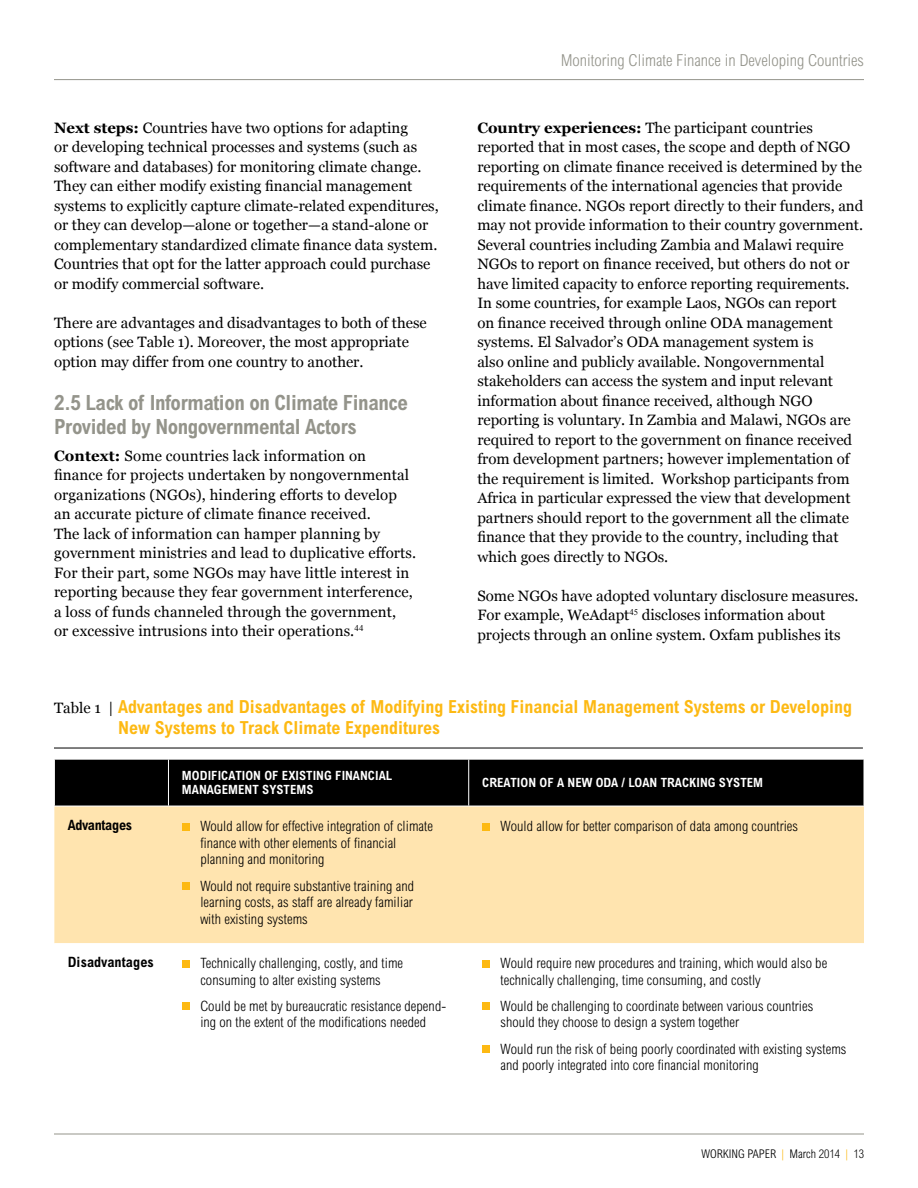
<style>
.page{position:relative;width:918px;height:1188px;background:#fff}
.page>*{position:absolute;margin:0;border:0;box-sizing:border-box;transform-origin:0 0}
.t1{font:700 condensed 21px/24px "Arial MT Std";letter-spacing:-.02em;color:#94948b}
.t2{font:700 condensed 18px/21px "Arial MT Std";color:#fdb913}
.t3{font:300 condensed 16.5px "Arial MT Std";color:#94948b}
.t4{font:15px/19.5px "Georgia";color:#000}
.t5{font:300 condensed 14.25px/16.5px "Arial MT Std";letter-spacing:.005em;color:#000}
.t6{font:700 condensed 14.25px "Arial MT Std";letter-spacing:-.005em;color:#000}
.t7{font:700 condensed 12.75px/13.5px "Arial MT Std";letter-spacing:.005em;color:#fff}
.t8{font:300 condensed 12px "Arial MT Std";color:#000}
.s1{font-weight:700}
.s2{font-family:"Georgia";font-weight:400;font-stretch:normal;font-size:15px;color:#000}
.s3{color:#fdb913}
</style>
<div class="page">
<hr style="left:54px;top:79px;width:810px;height:1px;background:#94948b">
<hr style="left:54px;top:1134px;width:810px;height:1px;background:#94948b">
<hr style="left:54px;top:748px;width:809px;height:1px;background:#000">
<div style="left:55px;top:760px;width:809px;height:46px;background:#000"></div>
<div style="left:54px;top:807px;width:810px;height:136px;background:#ffe4af"></div>
<hr style="left:168px;top:760px;width:1px;height:46px;background:#fff">
<hr style="left:468px;top:760px;width:1px;height:46px;background:#fff">
<div style="left:182px;top:823px;width:7px;height:8px;background:#fdb913"></div>
<div style="left:182px;top:882px;width:7px;height:8px;background:#fdb913"></div>
<div style="left:482px;top:823px;width:8px;height:8px;background:#fdb913"></div>
<div style="left:182px;top:960px;width:7px;height:7px;background:#fdb913"></div>
<div style="left:182px;top:1003px;width:7px;height:7px;background:#fdb913"></div>
<div style="left:482px;top:960px;width:8px;height:7px;background:#fdb913"></div>
<div style="left:482px;top:1003px;width:8px;height:7px;background:#fdb913"></div>
<div style="left:482px;top:1045px;width:8px;height:8px;background:#fdb913"></div>
<p class="t4" style="left:54px;top:117px;width:386px"><span class="s1">Next steps:</span> Countries have two options for adapting<br>or developing technical processes and systems (such as software and databases) for monitoring climate change.<br>They can either modify existing financial management systems to explicitly capture climate-related expenditures, or they can develop—alone or together—a stand-alone or complementary standardized climate finance data system.<br>Countries that opt for the latter approach could purchase or modify commercial software.</p>
<p class="t4" style="left:54px;top:312px;width:374px">There are advantages and disadvantages to both of these options (see Table 1). Moreover, the most appropriate option may differ from one country to another.</p>
<h1 class="t1" style="left:54px;top:391px;width:355px">2.5 Lack of Information on Climate Finance<br>Provided by Nongovernmental Actors</h1>
<p class="t4" style="left:54px;top:445px;width:364px"><span class="s1">Context:</span> Some countries lack information on finance for projects undertaken by nongovernmental organizations (NGOs), hindering efforts to develop an accurate picture of climate finance received.<br>The lack of information can hamper planning by government ministries and lead to duplicative efforts.<br>For their part, some NGOs may have little interest in reporting because they fear government interference, a loss of funds channeled through the government,<br>or excessive intrusions into their operations.<sup>44</sup></p>
<p class="t3" style="left:561px;top:51px;width:305px">Monitoring Climate Finance in Developing Countries</p>
<p class="t4" style="left:477px;top:117px;width:388px"><span class="s1">Country experiences:</span> The participant countries reported that in most cases, the scope and depth of NGO reporting on climate finance received is determined by the requirements of the international agencies that provide climate finance. NGOs report directly to their funders, and may not provide information to their country government.<br>Several countries including Zambia and Malawi require NGOs to report on finance received, but others do not or have limited capacity to enforce reporting requirements.<br>In some countries, for example Laos, NGOs can report<br>on finance received through online ODA management systems. El Salvador’s ODA management system is<br>also online and publicly available. Nongovernmental stakeholders can access the system and input relevant information about finance received, although NGO reporting is voluntary. In Zambia and Malawi, NGOs are required to report to the government on finance received from development partners; however implementation of the requirement is limited. Workshop participants from Africa in particular expressed the view that development partners should report to the government all the climate finance that they provide to the country, including that which goes directly to NGOs.</p>
<p class="t4" style="left:477px;top:585px;width:383px">Some NGOs have adopted voluntary disclosure measures.<br>For example, WeAdapt<sup>45</sup> discloses information about projects through an online system. Oxfam publishes its</p>
<p class="t2" style="left:118px;top:696px;width:736px;text-indent:-64px"><span class="s2">Table 1 |</span> Advantages and Disadvantages of Modifying Existing Financial Management Systems or Developing<br>New Systems to Track Climate Expenditures</p>
<p class="t7" style="left:182px;top:769px;width:212px">MODIFICATION OF EXISTING FINANCIAL<br>MANAGEMENT SYSTEMS</p>
<p class="t7" style="left:482px;top:776px;width:283px">CREATION OF A NEW ODA / LOAN TRACKING SYSTEM</p>
<p class="t6" style="left:68px;top:817px;width:66px">Advantages</p>
<p class="t5" style="left:200px;top:818px;width:234px">Would allow for effective integration of climate finance with other elements of financial planning and monitoring</p>
<p class="t5" style="left:200px;top:877px;width:215px;text-align:justify">Would not require substantive training and learning costs, as staff are already familiar with existing systems</p>
<p class="t5" style="left:501px;top:818px;width:299px">Would allow for better comparison of data among countries</p>
<p class="t6" style="left:68px;top:954px;width:88px">Disadvantages</p>
<p class="t5" style="left:200px;top:955px;width:204px">Technically challenging, costly, and time consuming to alter existing systems</p>
<p class="t5" style="left:200px;top:998px;width:247px">Could be met by bureaucratic resistance depend&shy;ing on the extent of the modifications needed</p>
<p class="t5" style="left:501px;top:955px;width:328px">Would require new procedures and training, which would also be technically challenging, time consuming, and costly</p>
<p class="t5" style="left:501px;top:998px;width:314px">Would be challenging to coordinate between various countries should they choose to design a system together</p>
<p class="t5" style="left:501px;top:1040px;width:347px">Would run the risk of being poorly coordinated with existing systems and poorly integrated into core financial monitoring</p>
<p class="t8" style="left:701px;top:1147px;width:164px">WORKING PAPER <span class="s3">|</span> March 2014 <span class="s3">|</span> 13</p>
</div>
